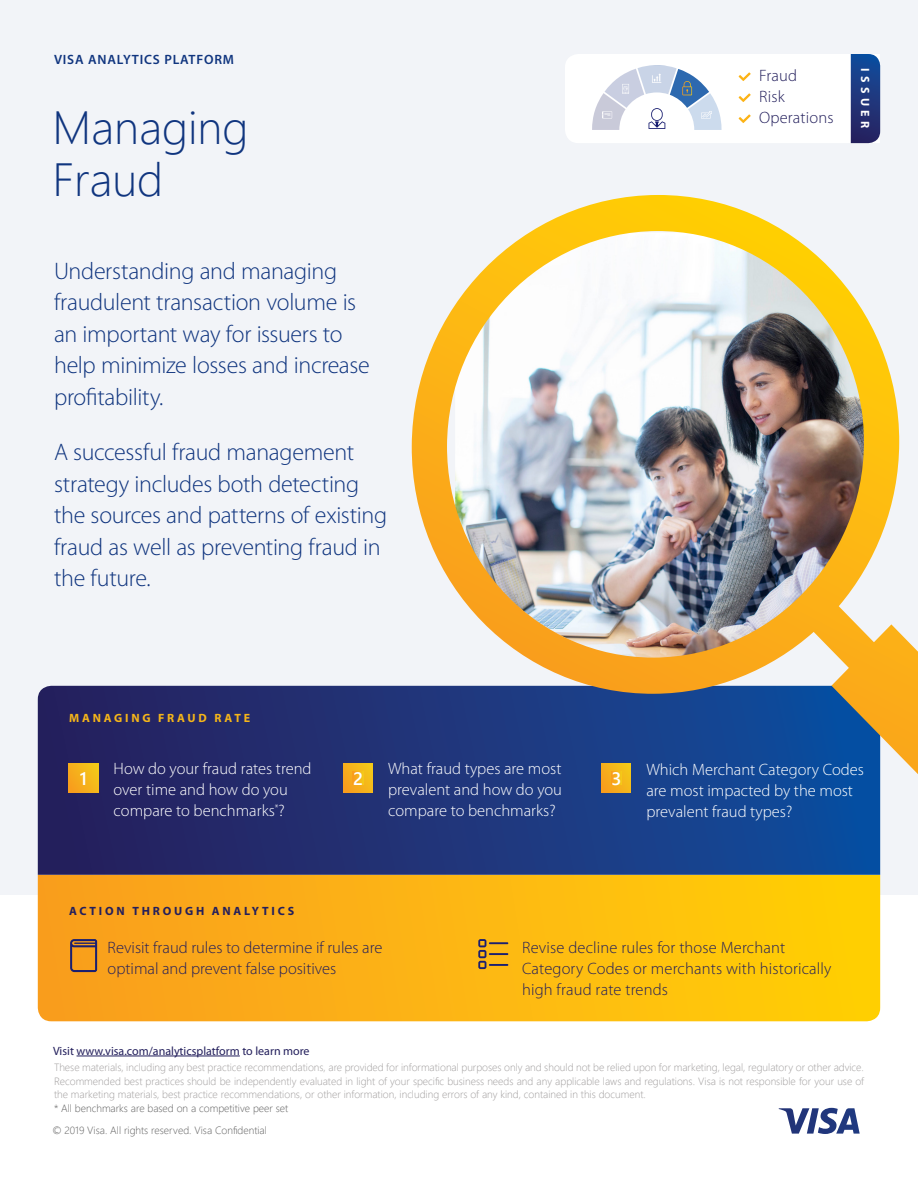
<style>
.page{position:relative;width:918px;height:1188px;background:#fff}
.page>*{position:absolute;margin:0;border:0;box-sizing:border-box;transform-origin:0 0}
.t1{font:300 46.5px/51px "Segoe UI";color:#10357f}
.t2{font:300 24px/31.5px "Myriad Pro";letter-spacing:-.015em;color:#10357f}
.t3{font:600 18px "Segoe UI";color:#fff}
.t4{font:300 16.5px/21px "Myriad Pro";color:#fff}
.t5{font:300 16.5px/21px "Myriad Pro";letter-spacing:.01em;color:#231f5c}
.t6{font:600 13.5px "Myriad Pro";letter-spacing:.06em;color:#10357f}
.t7{font:12px "Myriad Pro";color:#231f5c}
.t8{font:700 12px "Myriad Pro";letter-spacing:.23em;color:#231f5c}
.t9{font:700 12px "Myriad Pro";letter-spacing:.23em;color:#f6b619}
.t10{font:700 12px "Myriad Pro";letter-spacing:.36em;color:#fff}
.t11{font:300 10.5px/13.5px "Segoe UI";color:#9f9c9c;text-align:justify}
.t12{font:300 10.5px/21.9px "Segoe UI";color:#5d5d5d}
</style>
<div class="page">
<div style="left:0;top:0;width:918px;height:894px;background:#f2f4f8"></div>
<hr style="left:77px;top:1056px;width:163px;height:1px;background:#231f5c">
<svg style="left:779px;top:1108px;width:81px;height:26px"></svg>
<svg style="left:38px;top:875px;width:842px;height:146px;background:#fcb612"></svg>
<svg style="left:38px;top:686px;width:842px;height:189px;background:#1f3277"></svg>
<svg style="left:69px;top:764px;width:29px;height:29px"></svg>
<svg style="left:344px;top:764px;width:29px;height:29px"></svg>
<svg style="left:353px;top:772px;width:10px;height:13px"></svg>
<svg style="left:602px;top:774px;width:29px;height:19px"></svg>
<svg style="left:611px;top:774px;width:11px;height:11px"></svg>
<img style="left:411px;top:195px;width:507px;height:579px">
<svg style="left:70px;top:939px;width:27px;height:33px"></svg>
<svg style="left:478px;top:939px;width:30px;height:30px"></svg>
<svg style="left:565px;top:54px;width:315px;height:89px"></svg>
<p class="t6" style="left:54px;top:51px;width:182px">VISA ANALYTICS PLATFORM</p>
<h1 class="t1" style="left:52px;top:98px;width:198px">Managing<br>Fraud</h1>
<h2 class="t2" style="left:54px;top:255px;width:317px">Understanding and managing fraudulent transaction volume is an important way for issuers to help minimize losses and increase profitability.</h2>
<h2 class="t2" style="left:54px;top:437px;width:335px">A successful fraud management strategy includes both detecting the sources and patterns of existing fraud as well as preventing fraud in the future.</h2>
<p class="t9" style="left:69px;top:710px;width:183px">MANAGING FRAUD RATE</p>
<h3 class="t5" style="left:759px;top:65px;width:76px">Fraud<br>Risk<br>Operations</h3>
<p class="t10" style="left:873px;top:68px;width:61px;rotate:90deg">ISSUER</p>
<h3 class="t4" style="left:114px;top:759px;width:199px">How do your fraud rates trend over time and how do you compare to benchmarks<sup>*</sup>?</h3>
<h3 class="t4" style="left:388px;top:759px;width:175px;text-align:justify">What fraud types are most prevalent and how do you compare to benchmarks?</h3>
<h3 class="t4" style="left:646px;top:759px;width:219px">Which Merchant Category Codes are most impacted by the most prevalent fraud types?</h3>
<h3 class="t3" style="left:80px;top:762px;width:9px">1</h3>
<h3 class="t3" style="left:353px;top:762px;width:11px">2</h3>
<h3 class="t3" style="left:611px;top:762px;width:11px">3</h3>
<p class="t8" style="left:69px;top:903px;width:227px">ACTION THROUGH ANALYTICS</p>
<h3 class="t5" style="left:108px;top:937px;width:276px">Revisit fraud rules to determine if rules are optimal and prevent false positives</h3>
<h3 class="t5" style="left:522px;top:937px;width:311px">Revise decline rules for those Merchant<br>Category Codes or merchants with historically high fraud rate trends</h3>
<p class="t7" style="left:53px;top:1043px;width:258px">Visit www.visa.com/analyticsplatform to learn more</p>
<p class="t11" style="left:54px;top:1060px;width:812px">These materials, including any best practice recommendations, are provided for informational purposes only and should not be relied upon for marketing, legal, regulatory or other advice.<br>Recommended best practices should be independently evaluated in light of your specific business needs and any applicable laws and regulations. Visa is not responsible for your use of the marketing materials, best practice recommendations, or other information, including errors of any kind, contained in this document.</p>
<p class="t12" style="left:52px;top:1096px;width:238px">* All benchmarks are based on a competitive peer set © 2019 Visa. All rights reserved. Visa Confidential</p>
</div>
